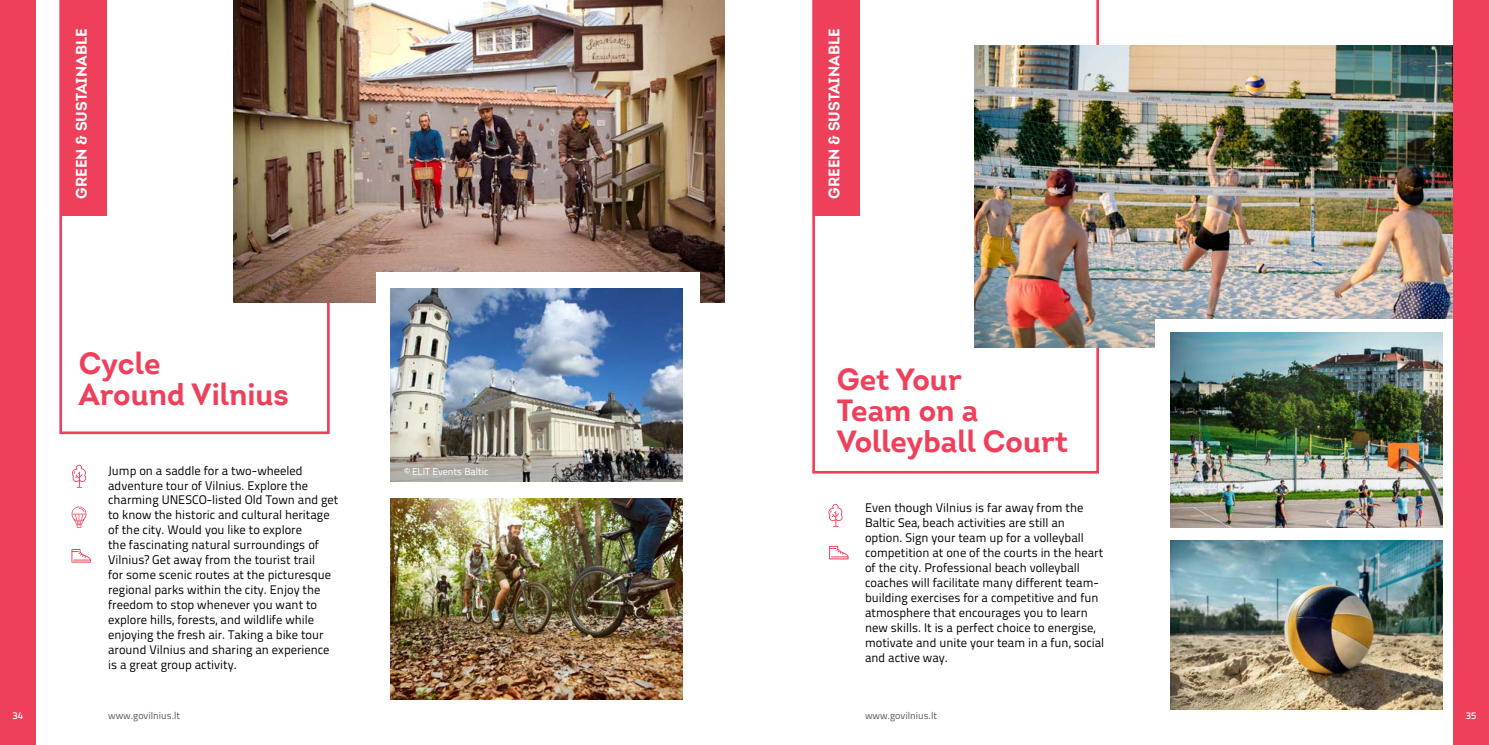
<style>
.page{position:relative;width:1489px;height:745px;background:#fff}
.page>*{position:absolute;margin:0;border:0;box-sizing:border-box;transform-origin:0 0}
.t1{font:700 29.88px/31.1px "Intro";color:#ef405b}
.t2{font:700 15px "Intro";color:#fff}
.t3{font:12.5px/15px "Titillium VLN";color:#000}
.t4{font:10px "Titillium VLN";color:#58595b}
.t5{font:10px "Titillium VLN";color:#fff}
.t6{font:600 10px "Titillium VLN";color:#fff}
</style>
<div class="page">
<svg style="left:812px;top:0;width:286px;height:473px"></svg>
<div style="left:813px;top:0;width:46px;height:216px;background:#ef405b"></div>
<svg style="left:828px;top:503px;width:14px;height:23px"></svg>
<img style="left:974px;top:45px;width:479px;height:302px">
<div style="left:1155px;top:319px;width:316px;height:383px;background:#fff"></div>
<svg style="left:59px;top:0;width:271px;height:434px"></svg>
<img style="left:234px;top:0;width:490px;height:303px">
<div style="left:376px;top:272px;width:323px;height:447px;background:#fff"></div>
<div style="left:60px;top:0;width:46px;height:216px;background:#ef405b"></div>
<svg style="left:71px;top:549px;width:20px;height:13px"></svg>
<svg style="left:829px;top:545px;width:19px;height:14px"></svg>
<img style="left:390px;top:288px;width:292px;height:193px">
<img style="left:390px;top:498px;width:292px;height:201px">
<img style="left:1170px;top:332px;width:271px;height:195px">
<img style="left:1170px;top:540px;width:271px;height:169px">
<svg style="left:72px;top:464px;width:14px;height:23px"></svg>
<svg style="left:72px;top:506px;width:14px;height:21px"></svg>
<div style="left:0;top:0;width:35px;height:744px;background:#ef405b"></div>
<div style="left:1453px;top:0;width:35px;height:744px;background:#ef405b"></div>
<p class="t2" style="left:72px;top:198px;width:171px;rotate:-90deg">GREEN &amp; SUSTAINABLE</p>
<h1 class="t1" style="left:79px;top:347px;width:211px">Cycle<br>Around Vilnius</h1>
<p class="t3" style="left:108px;top:461px;width:232px">Jump on a saddle for a two-wheeled adventure tour of Vilnius. Explore the charming UNESCO-listed Old Town and get to know the historic and cultural heritage of the city. Would you like to explore<br>the fascinating natural surroundings of Vilnius? Get away from the tourist trail<br>for some scenic routes at the picturesque regional parks within the city. Enjoy the freedom to stop whenever you want to explore hills, forests, and wildlife while enjoying the fresh air. Taking a bike tour around Vilnius and sharing an experience is a great group activity.</p>
<p class="t5" style="left:404px;top:463px;width:86px">© ELIT Events Baltic</p>
<p class="t2" style="left:824px;top:198px;width:171px;rotate:-90deg">GREEN &amp; SUSTAINABLE</p>
<h1 class="t1" style="left:836px;top:363px;width:233px">Get Your<br>Team on a<br>Volleyball Court</h1>
<p class="t3" style="left:865px;top:499px;width:241px">Even though Vilnius is far away from the Baltic Sea, beach activities are still an option. Sign your team up for a volleyball competition at one of the courts in the heart of the city. Professional beach volleyball coaches will facilitate many different team&shy;building exercises for a competitive and fun atmosphere that encourages you to learn new skills. It is a perfect choice to energise, motivate and unite your team in a fun, social and active way.</p>
<p class="t6" style="left:12px;top:707px;width:12px">34</p>
<p class="t4" style="left:108px;top:707px;width:74px">www.govilnius.lt</p>
<p class="t4" style="left:865px;top:707px;width:74px">www.govilnius.lt</p>
<p class="t6" style="left:1465px;top:707px;width:12px">35</p>
</div>
